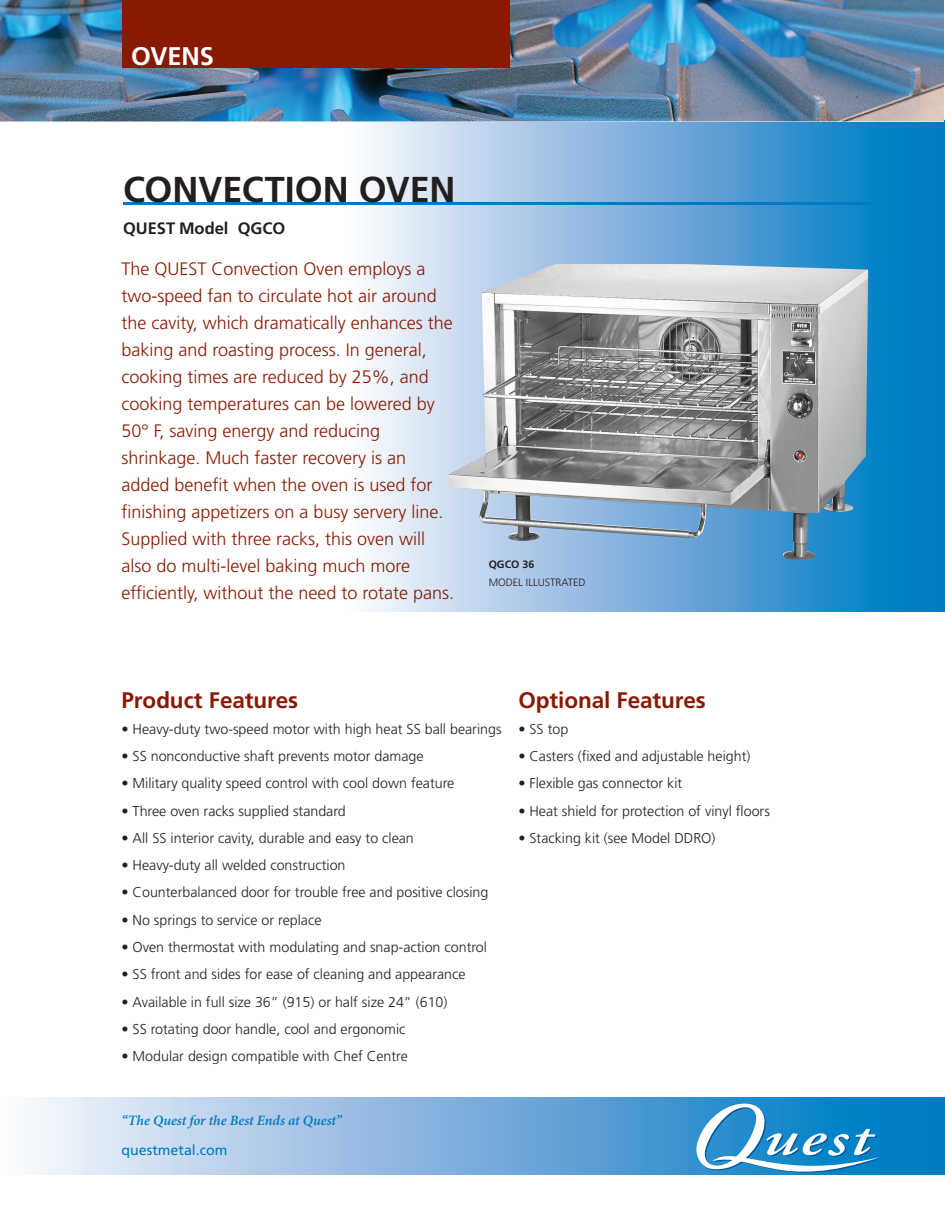
<style>
.page{position:relative;width:945px;height:1215px;background:#fff}
.page>*{position:absolute;margin:0;border:0;box-sizing:border-box;transform-origin:0 0}
.t1{font:700 36px "Frutiger";color:#231f20}
.PAGENAME-1_BOLD_17_2{font:700 25.5px "Frutiger";color:#fff}
.subhead{font:700 22.5px "Frutiger";letter-spacing:-.005em;color:#891a02}
.Intro_Text{font:300 18px/27px "Frutiger";color:#891a02}
.Mode{font:700 16.5px "Frutiger";color:#231f20}
.Body_9_5pt{font:300 14.25px "Frutiger";color:#231f20}
.Body_9_5pt-2{font:italic 600 14.25px "Minion Pro";letter-spacing:-.005em;color:#007ac2}
.Body_9_5pt-3{font:14.25px "Frutiger";color:#007ac2}
.Body_9_5pt-4{font:300 10.65px/18px "Frutiger";color:#231f20}
.s1{font-weight:700}
</style>
<div class="page">
<div style="left:349px;top:120px;width:596px;height:492px;background:linear-gradient(to right,#fff3fb,#0071c0)"></div>
<img style="left:0;top:0;width:943px;height:121px">
<div style="left:0;top:1098px;width:945px;height:76px;background:linear-gradient(to right,#fff3fb,#0070bf)"></div>
<svg style="left:696px;top:1104px;width:186px;height:69px"></svg>
<hr style="left:123px;top:202px;width:748px;height:3px;background:#007ac2">
<div style="left:122px;top:0;width:388px;height:67px;background:#891a02"></div>
<img style="left:448px;top:264px;width:420px;height:297px">
<p class="PAGENAME-1_BOLD_17_2" style="left:131px;top:41px;width:84px">OVENS</p>
<p class="t1" style="left:123px;top:168px;width:334px">CONVECTION OVEN</p>
<p class="Mode" style="left:123px;top:218px;width:164px">QUEST Model QGCO</p>
<p class="Intro_Text" style="left:122px;top:255px;width:334px">The QUEST Convection Oven employs a two-speed fan to circulate hot air around the cavity, which dramatically enhances the baking and roasting process. In general, cooking times are reduced by 25%, and cooking temperatures can be lowered by 50° F, saving energy and reducing shrinkage. Much faster recovery is an added benefit when the oven is used for finishing appetizers on a busy servery line.<br>Supplied with three racks, this oven will also do multi-level baking much more efficiently, without the need to rotate pans.</p>
<p class="Body_9_5pt-4" style="left:489px;top:556px;width:98px"><span class="s1">QGCO 36<br></span>MODEL ILLUSTRATED</p>
<p class="subhead" style="left:122px;top:687px;width:178px">Product Features</p>
<p class="Body_9_5pt" style="left:122px;top:721px;width:382px">• Heavy-duty two-speed motor with high heat SS ball bearings</p>
<p class="Body_9_5pt" style="left:122px;top:748px;width:304px">• SS nonconductive shaft prevents motor damage</p>
<p class="Body_9_5pt" style="left:122px;top:775px;width:334px">• Military quality speed control with cool down feature</p>
<p class="Body_9_5pt" style="left:122px;top:803px;width:226px">• Three oven racks supplied standard</p>
<p class="Body_9_5pt" style="left:122px;top:830px;width:294px">• All SS interior cavity, durable and easy to clean</p>
<p class="Body_9_5pt" style="left:122px;top:857px;width:226px">• Heavy-duty all welded construction</p>
<p class="Body_9_5pt" style="left:122px;top:884px;width:368px">• Counterbalanced door for trouble free and positive closing</p>
<p class="Body_9_5pt" style="left:122px;top:912px;width:202px">• No springs to service or replace</p>
<p class="Body_9_5pt" style="left:122px;top:939px;width:367px">• Oven thermostat with modulating and snap-action control</p>
<p class="Body_9_5pt" style="left:122px;top:966px;width:346px">• SS front and sides for ease of cleaning and appearance</p>
<p class="Body_9_5pt" style="left:122px;top:994px;width:328px">• Available in full size 36” (915) or half size 24” (610)</p>
<p class="Body_9_5pt" style="left:122px;top:1021px;width:286px">• SS rotating door handle, cool and ergonomic</p>
<p class="Body_9_5pt" style="left:122px;top:1048px;width:288px">• Modular design compatible with Chef Centre</p>
<p class="subhead" style="left:518px;top:687px;width:189px">Optional Features</p>
<p class="Body_9_5pt" style="left:518px;top:721px;width:51px">• SS top</p>
<p class="Body_9_5pt" style="left:518px;top:748px;width:234px">• Casters (fixed and adjustable height)</p>
<p class="Body_9_5pt" style="left:518px;top:775px;width:165px">• Flexible gas connector kit</p>
<p class="Body_9_5pt" style="left:518px;top:803px;width:253px">• Heat shield for protection of vinyl floors</p>
<p class="Body_9_5pt" style="left:518px;top:830px;width:199px">• Stacking kit (see Model DDRO)</p>
<p class="Body_9_5pt-2" style="left:122px;top:1110px;width:222px">“The Quest for the Best Ends at Quest”</p>
<p class="Body_9_5pt-3" style="left:122px;top:1141px;width:108px">questmetal.com</p>
</div>
